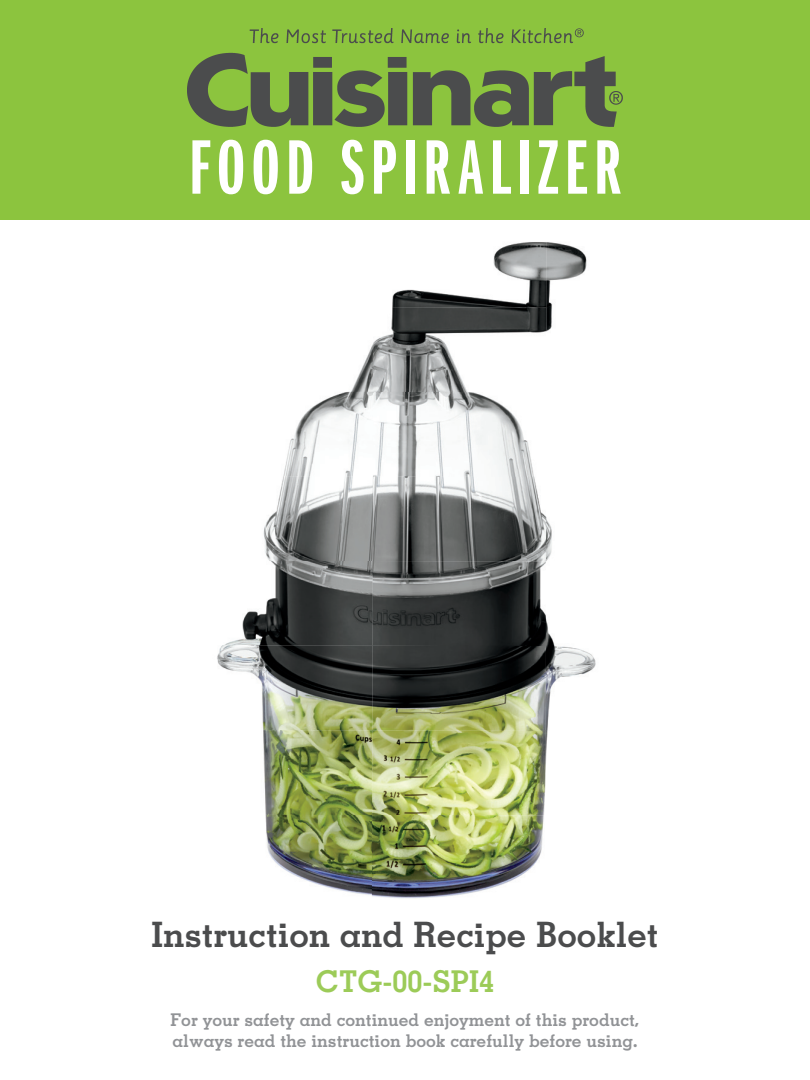
<style>
.page{position:relative;width:810px;height:1080px;background:#fff}
.page>*{position:absolute;margin:0;border:0;box-sizing:border-box;transform-origin:0 0}
.t1{font:80px "ITC Franklin Gothic Std Dm X Cp";letter-spacing:.075em;color:#fff}
.t2{font:700 35px "Memphis LT Std";color:#4b4c4d}
.t3{font:700 30px "Memphis LT Std";color:#9ccb58}
.t4{font:700 17.5px/21px "Memphis LT Std";color:#919396}
</style>
<div class="page">
<img style="left:217px;top:242px;width:328px;height:657px">
<img style="left:545px;top:242px;width:51px;height:549px">
<div style="left:0;top:0;width:810px;height:220px;background:#8cc43e"></div>
<img style="left:187px;top:29px;width:436px;height:97px">
<h1 class="t1" style="left:189px;top:124px;width:434px">FOOD SPIRALIZER</h1>
<h2 class="t2" style="left:151px;top:913px;width:509px">Instruction and Recipe Booklet</h2>
<h3 class="t3" style="left:316px;top:963px;width:180px">CTG-00-SPI4</h3>
<p class="t4" style="left:171px;top:1010px;width:470px">For your safety and continued enjoyment of this product, always read the instruction book carefully before using.</p>
</div>
